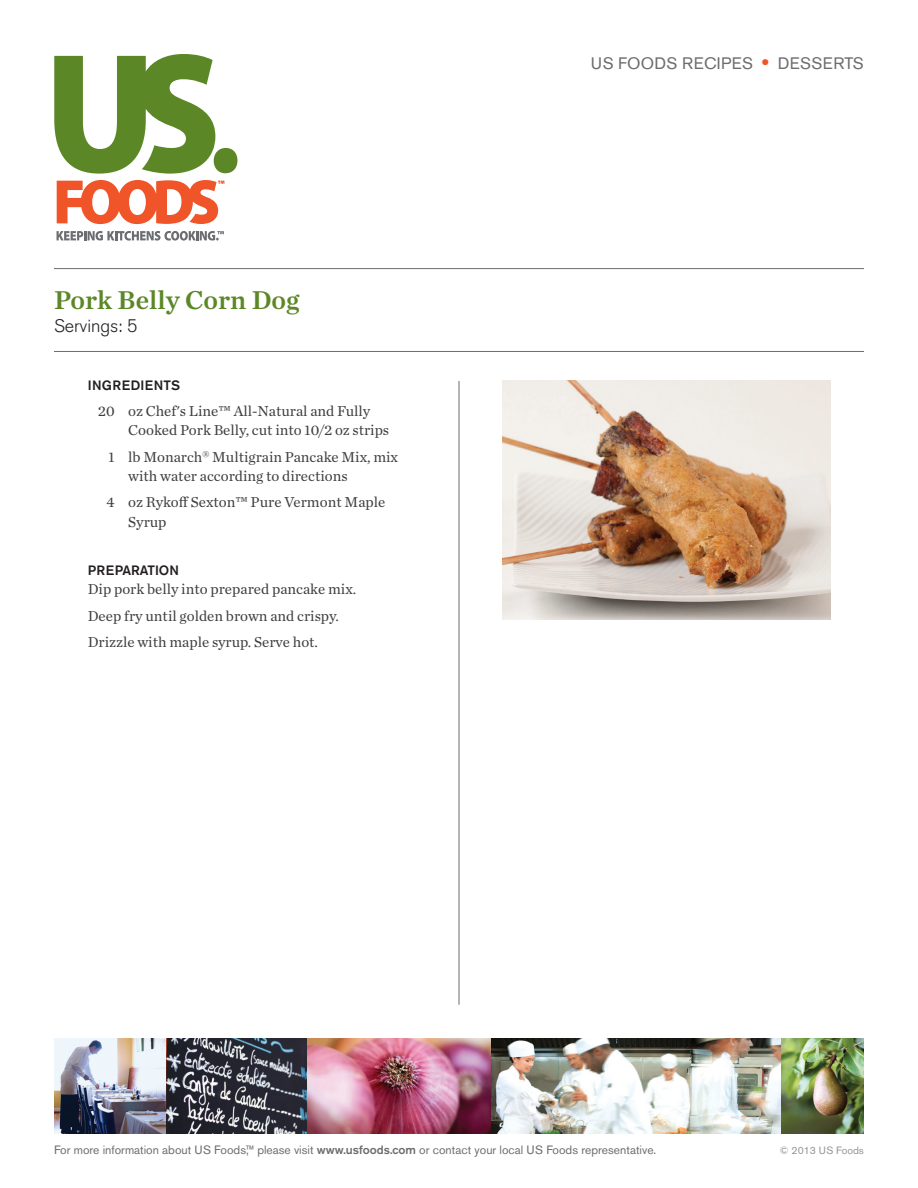
<style>
.page{position:relative;width:918px;height:1188px;background:#fff}
.page>*{position:absolute;margin:0;border:0;box-sizing:border-box;transform-origin:0 0}
.t1{font:27px "Chronicle Text G1 Semi";color:#5c8727}
.t2{font:300 18px "Akzidenz Grotesk BE";color:#231f20}
.t3{font:16.5px "Akzidenz Grotesk BE";letter-spacing:.02em;color:#6c6d70}
.Ingredient_Indents{font:15px/19.5px "Chronicle Text G1";color:#3e3e3f}
.Body_Copy{font:500 13.5px "Akzidenz Grotesk BE";letter-spacing:.04em;color:#231f20}
.Ingredient_Indents-2{font:500 13.5px "Akzidenz Grotesk BE";color:#231f20}
.t4{font:12px "Akzidenz Grotesk BE";color:#6c6d70}
.t5{font:10.5px "Akzidenz Grotesk BE";color:#939598}
.s1{font-weight:700;font-size:19.5px;color:#f05429}
.s2{font-weight:500}
</style>
<div class="page">
<div style="left:214px;top:148px;width:23px;height:25px;background:#5c8727;border-radius:50%"></div>
<svg style="left:54px;top:54px;width:161px;height:120px"></svg>
<svg style="left:57px;top:231px;width:167px;height:10px"></svg>
<svg style="left:57px;top:180px;width:167px;height:44px"></svg>
<img style="left:54px;top:1038px;width:113px;height:96px">
<img style="left:167px;top:1038px;width:614px;height:96px">
<img style="left:781px;top:1038px;width:83px;height:96px">
<hr style="left:54px;top:268px;width:810px;height:1px;background:#6c6d70">
<hr style="left:54px;top:351px;width:810px;height:1px;background:#6c6d70">
<hr style="left:459px;top:381px;width:1px;height:624px;background:#6c6d70">
<img style="left:503px;top:381px;width:327px;height:239px">
<p class="t1" style="left:54px;top:279px;width:247px">Pork Belly Corn Dog</p>
<p class="t2" style="left:54px;top:315px;width:85px">Servings: 5</p>
<p class="Body_Copy" style="left:88px;top:377px;width:94px">INGREDIENTS</p>
<p class="Ingredient_Indents" style="left:128px;top:400px;width:263px;text-indent:-30px">20 oz Chef's Line™ All-Natural and Fully<br>Cooked Pork Belly, cut into 10/2 oz strips</p>
<p class="Ingredient_Indents" style="left:128px;top:446px;width:271px;text-indent:-20px">1 lb Monarch<sup>®</sup> Multigrain Pancake Mix, mix with water according to directions</p>
<p class="Ingredient_Indents" style="left:128px;top:492px;width:259px;text-indent:-22px">4 oz Rykoff Sexton™ Pure Vermont Maple<br>Syrup</p>
<p class="Ingredient_Indents-2" style="left:88px;top:562px;width:93px">PREPARATION</p>
<p class="Ingredient_Indents" style="left:88px;top:579px;width:270px">Dip pork belly into prepared pancake mix.</p>
<p class="Ingredient_Indents" style="left:88px;top:605px;width:253px">Deep fry until golden brown and crispy.</p>
<p class="Ingredient_Indents" style="left:88px;top:631px;width:232px">Drizzle with maple syrup. Serve hot.</p>
<p class="t3" style="left:591px;top:53px;width:275px">US FOODS RECIPES <span class="s1">•</span> DESSERTS</p>
<p class="t4" style="left:54px;top:1143px;width:604px">For more information about US Foods,™ please visit <span class="s2">www.usfoods.com</span> or contact your local US Foods representative.</p>
<p class="t5" style="left:780px;top:1144px;width:86px">© 2013 US Foods</p>
</div>
